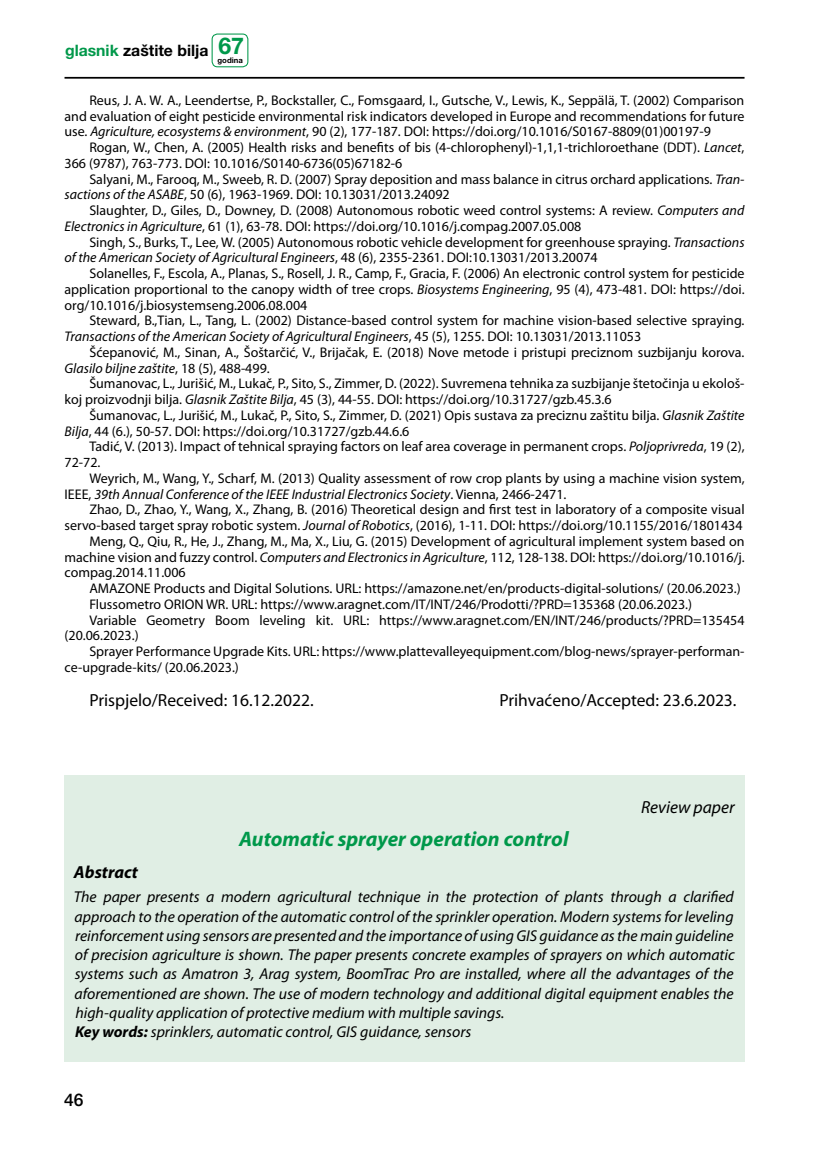
<style>
.page{position:relative;width:819px;height:1166px;background:#fff}
.page>*{position:absolute;margin:0;border:0;box-sizing:border-box;transform-origin:0 0}
.t1{font:italic 700 21px "Myriad Pro";color:#00984a}
.t2{font:17.5px "Myriad Pro";color:#000}
.t3{font:italic 17.5px "Myriad Pro";color:#000}
.t4{font:italic 700 17.5px "Myriad Pro";color:#000}
.t5{font:500 17.5px "Helvetica Neue LT Pro";color:#000}
.t6{font:italic 15.75px/19.2px "Myriad Pro";color:#000}
.t7{font:700 15.75px "Helvetica Neue LT Pro";color:#000}
.t8{font:14px/15.8px "Myriad Pro";color:#000}
.t9{font:700 7.7px "Helvetica Neue LT Pro";color:#000}
.s1{color:#00984a}
.s2{font-size:23.1px;color:#00984a}
.s3{font-style:italic}
.s4{font-weight:700}
</style>
<div class="page">
<hr style="left:64px;top:77px;width:680px;height:2px;background:#000">
<div style="left:211px;top:34px;width:37px;height:33px;border:1px solid #00984a;border-radius:5px"></div>
<div style="left:64px;top:776px;width:680px;height:286px;background:#e0eee4"></div>
<p class="t7" style="left:65px;top:40px;width:180px"><span class="s1">glasnik</span> zaštite bilja <span class="s2">67</span></p>
<p class="t9" style="left:217px;top:56px;width:27px">godina</p>
<p class="t8" style="left:64px;top:92px;width:681px;text-align:justify;text-indent:25px">Reus, J. A. W. A., Leendertse, P., Bockstaller, C., Fomsgaard, I., Gutsche, V., Lewis, K., Seppälä, T. (2002) Comparison and evaluation of eight pesticide environmental risk indicators developed in Europe and recommendations for future use. <span class="s3">Agriculture, ecosystems &amp; environment</span>, 90 (2), 177-187. DOI: https://doi.org/10.1016/S0167-8809(01)00197-9</p>
<p class="t8" style="left:64px;top:139px;width:681px;text-indent:25px">Rogan, W., Chen, A. (2005) Health risks and benefits of bis (4-chlorophenyl)-1,1,1-trichloroethane (DDT). <span class="s3">Lancet</span>,<br>366 (9787), 763-773. DOI: 10.1016/S0140-6736(05)67182-6</p>
<p class="t8" style="left:64px;top:171px;width:681px;text-indent:25px">Salyani, M., Farooq, M., Sweeb, R. D. (2007) Spray deposition and mass balance in citrus orchard applications. <span class="s3">Tran&shy;sactions of the ASABE</span>, 50 (6), 1963-1969. DOI: 10.13031/2013.24092</p>
<p class="t8" style="left:64px;top:202px;width:681px;text-indent:25px">Slaughter, D., Giles, D., Downey, D. (2008) Autonomous robotic weed control systems: A review. <span class="s3">Computers and<br>Electronics in Agriculture</span>, 61 (1), 63-78. DOI: https://doi.org/10.1016/j.compag.2007.05.008</p>
<p class="t8" style="left:65px;top:234px;width:681px;text-indent:25px">Singh, S., Burks, T., Lee, W. (2005) Autonomous robotic vehicle development for greenhouse spraying. <span class="s3">Transactions of the American Society of Agricultural Engineers</span>, 48 (6), 2355-2361. DOI:10.13031/2013.20074</p>
<p class="t8" style="left:65px;top:265px;width:681px;text-align:justify;text-indent:25px">Solanelles, F., Escola, A., Planas, S., Rosell, J. R., Camp, F., Gracia, F. (2006) An electronic control system for pesticide application proportional to the canopy width of tree crops. <span class="s3">Biosystems Engineering</span>, 95 (4), 473-481. DOI: https://doi. org/10.1016/j.biosystemseng.2006.08.004</p>
<p class="t8" style="left:65px;top:312px;width:681px;text-indent:25px">Steward, B.,Tian, L., Tang, L. (2002) Distance-based control system for machine vision-based selective spraying.<br><span class="s3">Transactions of the American Society of Agricultural Engineers</span>, 45 (5), 1255. DOI: 10.13031/2013.11053</p>
<p class="t8" style="left:65px;top:344px;width:681px;text-indent:25px">Šćepanović, M., Sinan, A., Šoštarčić, V., Brijačak, E. (2018) Nove metode i pristupi preciznom suzbijanju korova.<br><span class="s3">Glasilo biljne zaštite</span>, 18 (5), 488-499.</p>
<p class="t8" style="left:65px;top:375px;width:681px;text-indent:25px">Šumanovac, L., Jurišić, M., Lukač, P., Sito, S., Zimmer, D. (2022). Suvremena tehnika za suzbijanje štetočinja u ekološ&shy;koj proizvodnji bilja. <span class="s3">Glasnik Zaštite Bilja</span>, 45 (3), 44-55. DOI: https://doi.org/10.31727/gzb.45.3.6</p>
<p class="t8" style="left:65px;top:407px;width:681px;text-indent:25px">Šumanovac, L., Jurišić, M., Lukač, P., Sito, S., Zimmer, D. (2021) Opis sustava za preciznu zaštitu bilja. <span class="s3">Glasnik Zaštite<br>Bilja</span>, 44 (6.), 50-57. DOI: https://doi.org/10.31727/gzb.44.6.6</p>
<p class="t8" style="left:65px;top:438px;width:681px;text-indent:25px">Tadić, V. (2013). Impact of tehnical spraying factors on leaf area coverage in permanent crops. <span class="s3">Poljoprivreda</span>, 19 (2),<br>72-72.</p>
<p class="t8" style="left:65px;top:470px;width:681px;text-indent:25px">Weyrich, M., Wang, Y., Scharf, M. (2013) Quality assessment of row crop plants by using a machine vision system,<br>IEEE, <span class="s3">39th Annual Conference of the IEEE Industrial Electronics Society</span>. Vienna, 2466-2471.</p>
<p class="t8" style="left:89px;top:501px;width:656px">Zhao, D., Zhao, Y., Wang, X., Zhang, B. (2016) Theoretical design and first test in laboratory of a composite visual</p>
<p class="t8" style="left:65px;top:517px;width:679px">servo-based target spray robotic system. <span class="s3">Journal of Robotics</span>, (2016), 1-11. DOI: https://doi.org/10.1155/2016/1801434</p>
<p class="t8" style="left:89px;top:533px;width:656px">Meng, Q., Qiu, R., He, J., Zhang, M., Ma, X., Liu, G. (2015) Development of agricultural implement system based on</p>
<p class="t8" style="left:65px;top:549px;width:681px">machine vision and fuzzy control. <span class="s3">Computers and Electronics in Agriculture</span>, 112, 128-138. DOI: https://doi.org/10.1016/j.</p>
<p class="t8" style="left:65px;top:564px;width:123px">compag.2014.11.006</p>
<p class="t8" style="left:89px;top:580px;width:653px">AMAZONE Products and Digital Solutions. URL: https://amazone.net/en/products-digital-solutions/ (20.06.2023.)</p>
<p class="t8" style="left:89px;top:596px;width:604px">Flussometro ORION WR. URL: https://www.aragnet.com/IT/INT/246/Prodotti/?PRD=135368 (20.06.2023.)</p>
<p class="t8" style="left:89px;top:612px;width:656px">Variable Geometry Boom leveling kit. URL: https://www.aragnet.com/EN/INT/246/products/?PRD=135454</p>
<p class="t8" style="left:65px;top:627px;width:76px">(20.06.2023.)</p>
<p class="t8" style="left:89px;top:643px;width:656px">Sprayer Performance Upgrade Kits. URL: https://www.plattevalleyequipment.com/blog-news/sprayer-performan-</p>
<p class="t8" style="left:65px;top:659px;width:176px">ce-upgrade-kits/ (20.06.2023.)</p>
<p class="t2" style="left:89px;top:689px;width:226px">Prispjelo/Received: 16.12.2022.</p>
<p class="t2" style="left:499px;top:689px;width:239px">Prihvaćeno/Accepted: 23.6.2023.</p>
<h1 class="t1" style="left:239px;top:825px;width:331px">Automatic sprayer operation control</h1>
<p class="t3" style="left:641px;top:797px;width:95px">Review paper</p>
<p class="t4" style="left:74px;top:861px;width:66px">Abstract</p>
<p class="t6" style="left:74px;top:887px;width:662px">The paper presents a modern agricultural technique in the protection of plants through a clarified approach to the operation of the automatic control of the sprinkler operation. Modern systems for leveling reinforcement using sensors are presented and the importance of using GIS guidance as the main guideline of precision agriculture is shown. The paper presents concrete examples of sprayers on which automatic systems such as Amatron 3, Arag system, BoomTrac Pro are installed, where all the advantages of the aforementioned are shown. The use of modern technology and additional digital equipment enables the high-quality application of protective medium with multiple savings.<br><span class="s4">Key words:</span> sprinklers, automatic control, GIS guidance, sensors</p>
<p class="t5" style="left:64px;top:1090px;width:21px">46</p>
</div>
